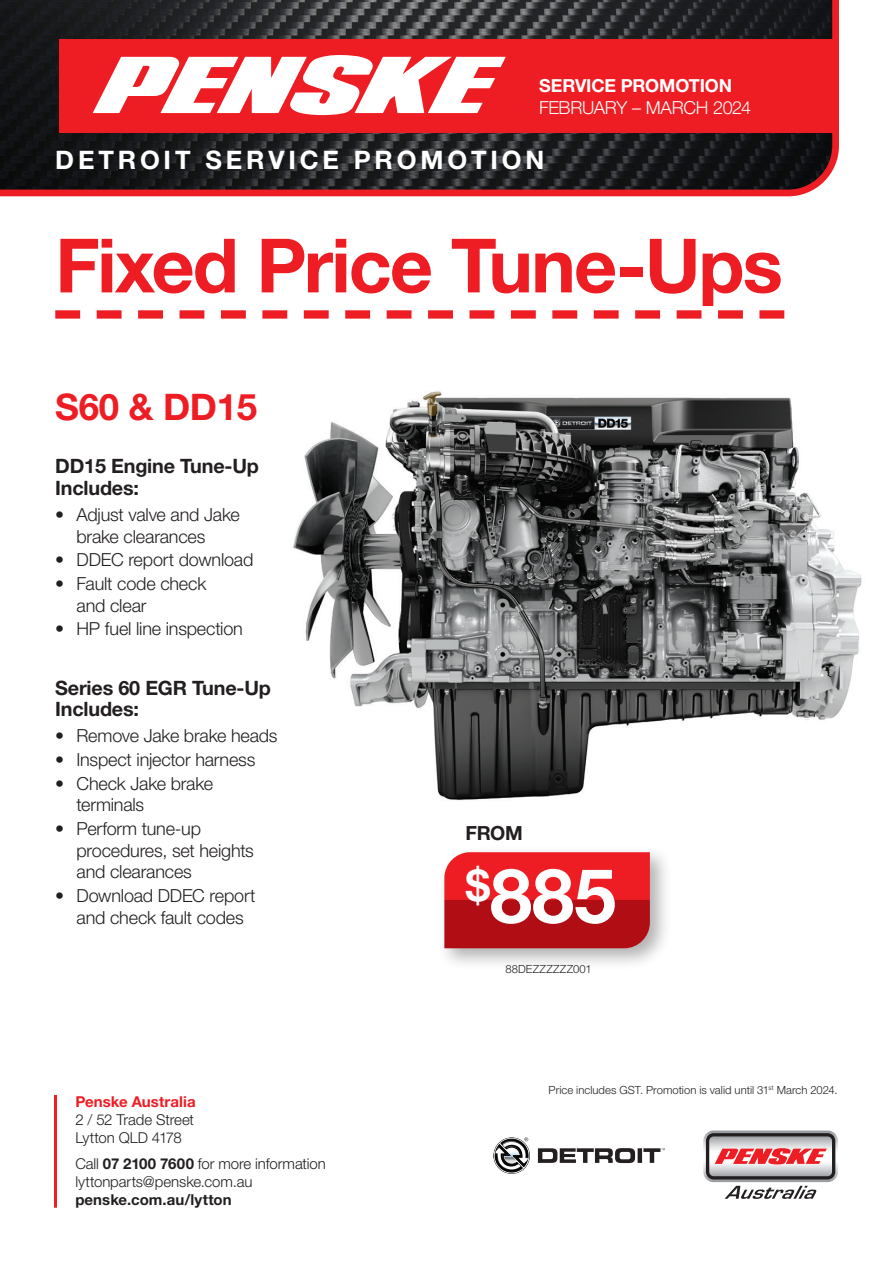
<style>
.page{position:relative;width:893px;height:1263px;background:#fff}
.page>*{position:absolute;margin:0;border:0;box-sizing:border-box;transform-origin:0 0}
.Price{font:700 75.6px "Helvetica Neue LT Pro";color:#fff}
.Heading_with_rule{font:700 75px "Helvetica Neue LT Pro";letter-spacing:-.025em;color:#ee1d23}
.Lighter_Heading_1{font:700 36.6px "Helvetica Neue LT Pro";letter-spacing:-.01em;color:#ee1d23}
.Main_heading{font:700 25.5px "Helvetica Neue LT Pro";letter-spacing:.15em;color:#fff}
.Promotional_Heading{font:700 25.5px "Helvetica Neue LT Pro";letter-spacing:.15em;color:#fff}
.Sub_Heading_1{font:700 19.8px/21.3px "Helvetica Neue LT Pro";letter-spacing:-.01em;color:#231f20}
.Product_name{font:700 19.5px "Helvetica Neue LT Pro";color:#231f20}
.t1{font:300 18px/21.6px "Helvetica Neue LT Pro";letter-spacing:-.01em;color:#231f20}
.t2{font:300 18px "Helvetica Neue LT Pro";letter-spacing:-.02em;color:#fff}
.t3{font:700 18px "Helvetica Neue LT Pro";letter-spacing:-.01em;color:#fff}
.Footer_10pt{font:300 15px/18px "Helvetica Neue LT Pro";letter-spacing:-.005em;color:#231f20}
.Footer_10pt-2{font:700 15px "Helvetica Neue LT Pro";letter-spacing:.005em;color:#231f20}
.Footer_Heading_1_Branch{font:700 15px "Helvetica Neue LT Pro";letter-spacing:.005em;color:#ee1d23}
.Body{font:300 11.25px "Helvetica Neue LT Pro";letter-spacing:.005em;color:#231f20}
.Part_Number{font:300 11.25px "Helvetica Neue LT Pro";letter-spacing:.025em;color:#231f20}
.s1{font-weight:700}
</style>
<div class="page">
<svg style="left:0;top:0;width:839px;height:197px;background:#342628"></svg>
<div style="left:60px;top:40px;width:779px;height:93px;background:#ee1d23"></div>
<svg style="left:93px;top:55px;width:413px;height:60px"></svg>
<svg style="left:703px;top:1130px;width:135px;height:69px"></svg>
<hr style="left:54px;top:1095px;width:3px;height:113px;background:#ee1d23">
<svg style="left:55px;top:310px;width:729px;height:9px"></svg>
<img style="left:293px;top:391px;width:569px;height:410px">
<div style="left:493px;top:1137px;width:37px;height:37px;border:1px solid #211e1e;border-radius:50%"></div>
<svg style="left:494px;top:1137px;width:35px;height:36px"></svg>
<svg style="left:538px;top:1148px;width:127px;height:15px"></svg>
<div style="left:437px;top:845px;width:235px;height:126px;background:#231f20;opacity:.35"></div>
<svg style="left:444px;top:852px;width:206px;height:96px;background:#cf191f"></svg>
<p class="t3" style="left:539px;top:75px;width:194px">SERVICE PROMOTION</p>
<p class="t2" style="left:539px;top:96px;width:213px">FEBRUARY – MARCH 2024</p>
<p class="Promotional_Heading" style="left:55px;top:144px;width:388px">PROMO IONAL H ADING</p>
<p class="Main_heading" style="left:55px;top:144px;width:491px">DETROIT SERVICE PROMOTION</p>
<p class="Heading_with_rule" style="left:55px;top:219px;width:729px">Fixed Price Tune-Ups</p>
<p class="Lighter_Heading_1" style="left:55px;top:384px;width:203px">S60 &amp; DD15</p>
<p class="Sub_Heading_1" style="left:55px;top:455px;width:205px">DD15 Engine Tune-Up<br>Includes:</p>
<p class="t1" style="left:77px;top:503px;width:165px;text-indent:-21px">• Adjust valve and Jake brake clearances</p>
<p class="t1" style="left:55px;top:549px;width:200px">• DDEC report download</p>
<p class="t1" style="left:77px;top:572px;width:131px;text-indent:-21px">• Fault code check and clear</p>
<p class="t1" style="left:55px;top:618px;width:189px">• HP fuel line inspection</p>
<p class="Sub_Heading_1" style="left:55px;top:676px;width:217px">Series 60 EGR Tune-Up<br>Includes:</p>
<p class="t1" style="left:55px;top:725px;width:224px">• Remove Jake brake heads</p>
<p class="t1" style="left:55px;top:748px;width:202px">• Inspect injector harness</p>
<p class="t1" style="left:77px;top:772px;width:138px;text-indent:-21px">• Check Jake brake terminals</p>
<p class="t1" style="left:77px;top:817px;width:179px;text-indent:-21px">• Perform tune-up procedures, set heights and clearances</p>
<p class="t1" style="left:55px;top:884px;width:202px;text-align:center">• Download DDEC report and check fault codes</p>
<p class="Footer_Heading_1_Branch" style="left:75px;top:1092px;width:122px">Penske Australia</p>
<p class="Footer_10pt" style="left:75px;top:1110px;width:120px">2 / 52 Trade Street<br>Lytton QLD 4178</p>
<p class="Footer_10pt" style="left:75px;top:1154px;width:252px">Call <span class="s1">07 2100 7600</span> for more information</p>
<p class="Footer_10pt" style="left:75px;top:1172px;width:179px">lyttonparts@penske.com.au</p>
<p class="Footer_10pt-2" style="left:75px;top:1190px;width:158px">penske.com.au/lytton</p>
<p class="Product_name" style="left:466px;top:821px;width:59px">FROM</p>
<p class="Price" style="left:466px;top:849px;width:152px"><sup>$</sup>885</p>
<p class="Part_Number" style="left:505px;top:962px;width:88px">88DEZZZZZZ001</p>
<p class="Body" style="left:549px;top:1083px;width:291px">Price includes GST. Promotion is valid until 31<sup>st</sup> March 2024.</p>
</div>
